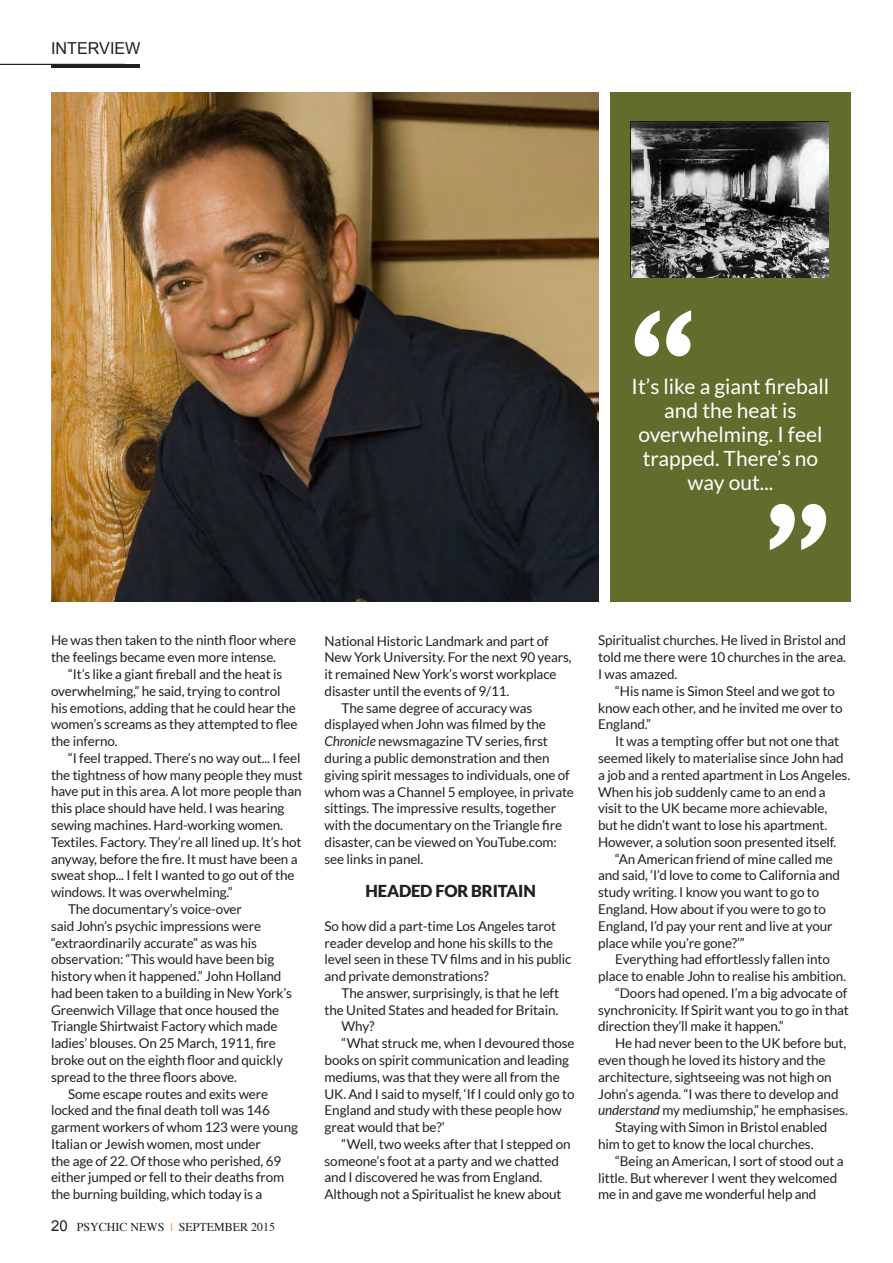
<style>
.page{position:relative;width:893px;height:1263px;background:#fff}
.page>*{position:absolute;margin:0;border:0;box-sizing:border-box;transform-origin:0 0}
.Default{font:900 115.5px "Amasis MT Std";color:#fff}
.Default-2{font:21px/24px "Lato";color:#fff;text-align:center}
.Default-3{font:900 16.5px "Lato";letter-spacing:-.01em;color:#231f20}
.t1{font:16.5px "Arial";color:#231f20}
.Default-4{font:13.5px/16.8px "Lato";letter-spacing:-.01em;color:#231f20}
.t2{font:12px "Times";color:#231f20}
.s1{font-family:"Arial";font-size:15px}
.s2{color:#f58220}
.s3{font-style:italic}
</style>
<div class="page">
<hr style="left:0;top:64px;width:125px;height:1px;background:#231f20">
<hr style="left:51px;top:64px;width:88px;height:3px;background:#231f20">
<div style="left:610px;top:93px;width:240px;height:509px;background:#636c2c"></div>
<img style="left:51px;top:93px;width:547px;height:509px">
<img style="left:630px;top:122px;width:199px;height:155px">
<p class="t1" style="left:51px;top:37px;width:91px">INTERVIEW</p>
<p class="Default" style="left:627px;top:281px;width:74px">“</p>
<p class="Default-2" style="left:632px;top:374px;width:199px">It’s like a giant fireball and the heat is overwhelming. I feel trapped. There’s no way out...</p>
<p class="Default" style="left:761px;top:475px;width:74px">”</p>
<p class="Default-4" style="left:51px;top:632px;width:247px">He was then taken to the ninth floor where the feelings became even more intense.</p>
<p class="Default-4" style="left:51px;top:666px;width:248px;text-indent:17px">“It’s like a giant fireball and the heat is overwhelming,” he said, trying to control his emotions, adding that he could hear the women’s screams as they attempted to flee the inferno.</p>
<p class="Default-4" style="left:51px;top:749px;width:253px;text-indent:17px">“I feel trapped. There’s no way out... I feel the tightness of how many people they must have put in this area. A lot more people than this place should have held. I was hearing sewing machines. Hard-working women.<br>Textiles. Factory. They’re all lined up. It’s hot anyway, before the fire. It must have been a sweat shop... I felt I wanted to go out of the windows. It was overwhelming.”</p>
<p class="Default-4" style="left:51px;top:900px;width:243px;text-indent:17px">The documentary’s voice-over<br>said John’s psychic impressions were “extraordinarily accurate” as was his observation: “This would have been big history when it happened.” John Holland had been taken to a building in New York’s Greenwich Village that once housed the Triangle Shirtwaist Factory which made ladies’ blouses. On 25 March, 1911, fire broke out on the eighth floor and quickly spread to the three floors above.</p>
<p class="Default-4" style="left:51px;top:1085px;width:248px;text-indent:17px">Some escape routes and exits were locked and the final death toll was 146 garment workers of whom 123 were young Italian or Jewish women, most under<br>the age of 22. Of those who perished, 69 either jumped or fell to their deaths from the burning building, which today is a</p>
<p class="t2" style="left:51px;top:1215px;width:226px"><span class="s1">20</span> PSYCHIC NEWS <span class="s2">|</span> SEPTEMBER 2015</p>
<p class="Default-4" style="left:325px;top:632px;width:249px">National Historic Landmark and part of New York University. For the next 90 years, it remained New York’s worst workplace disaster until the events of 9/11.</p>
<p class="Default-4" style="left:325px;top:699px;width:251px;text-indent:17px">The same degree of accuracy was displayed when John was filmed by the <span class="s3">Chronicle</span> newsmagazine TV series, first during a public demonstration and then giving spirit messages to individuals, one of whom was a Channel 5 employee, in private sittings. The impressive results, together with the documentary on the Triangle fire disaster, can be viewed on YouTube.com: see links in panel.</p>
<p class="Default-3" style="left:366px;top:881px;width:172px">HEADED FOR BRITAIN</p>
<p class="Default-4" style="left:325px;top:917px;width:248px">So how did a part-time Los Angeles tarot reader develop and hone his skills to the level seen in these TV films and in his public and private demonstrations?</p>
<p class="Default-4" style="left:325px;top:984px;width:236px;text-align:right">The answer, surprisingly, is that he left the United States and headed for Britain.</p>
<p class="Default-4" style="left:342px;top:1018px;width:34px">Why?</p>
<p class="Default-4" style="left:325px;top:1035px;width:252px;text-indent:17px">“What struck me, when I devoured those books on spirit communication and leading mediums, was that they were all from the UK. And I said to myself, ‘If I could only go to England and study with these people how great would that be?’</p>
<p class="Default-4" style="left:325px;top:1135px;width:247px;text-indent:17px">“Well, two weeks after that I stepped on someone’s foot at a party and we chatted and I discovered he was from England.<br>Although not a Spiritualist he knew about</p>
<p class="Default-4" style="left:598px;top:632px;width:249px;text-align:justify">Spiritualist churches. He lived in Bristol and told me there were 10 churches in the area.<br>I was amazed.</p>
<p class="Default-4" style="left:598px;top:682px;width:246px;text-indent:17px">“His name is Simon Steel and we got to know each other, and he invited me over to<br>England.”</p>
<p class="Default-4" style="left:598px;top:733px;width:254px;text-indent:17px">It was a tempting offer but not one that seemed likely to materialise since John had a job and a rented apartment in Los Angeles.<br>When his job suddenly came to an end a visit to the UK became more achievable, but he didn’t want to lose his apartment.<br>However, a solution soon presented itself.</p>
<p class="Default-4" style="left:598px;top:850px;width:244px;text-indent:17px">“An American friend of mine called me and said, ‘I’d love to come to California and study writing. I know you want to go to England. How about if you were to go to England, I’d pay your rent and live at your place while you’re gone?’”</p>
<p class="Default-4" style="left:598px;top:951px;width:249px;text-align:center">Everything had effortlessly fallen into place to enable John to realise his ambition.</p>
<p class="Default-4" style="left:598px;top:984px;width:252px;text-indent:17px">“Doors had opened. I’m a big advocate of synchronicity. If Spirit want you to go in that direction they’ll make it happen.”</p>
<p class="Default-4" style="left:598px;top:1035px;width:251px;text-indent:17px">He had never been to the UK before but, even though he loved its history and the architecture, sightseeing was not high on John’s agenda. “I was there to develop and <span class="s3">understand</span> my mediumship,” he emphasises.</p>
<p class="Default-4" style="left:598px;top:1119px;width:231px;text-indent:17px">Staying with Simon in Bristol enabled him to get to know the local churches.</p>
<p class="Default-4" style="left:598px;top:1152px;width:247px;text-indent:17px">“Being an American, I sort of stood out a little. But wherever I went they welcomed me in and gave me wonderful help and</p>
</div>
